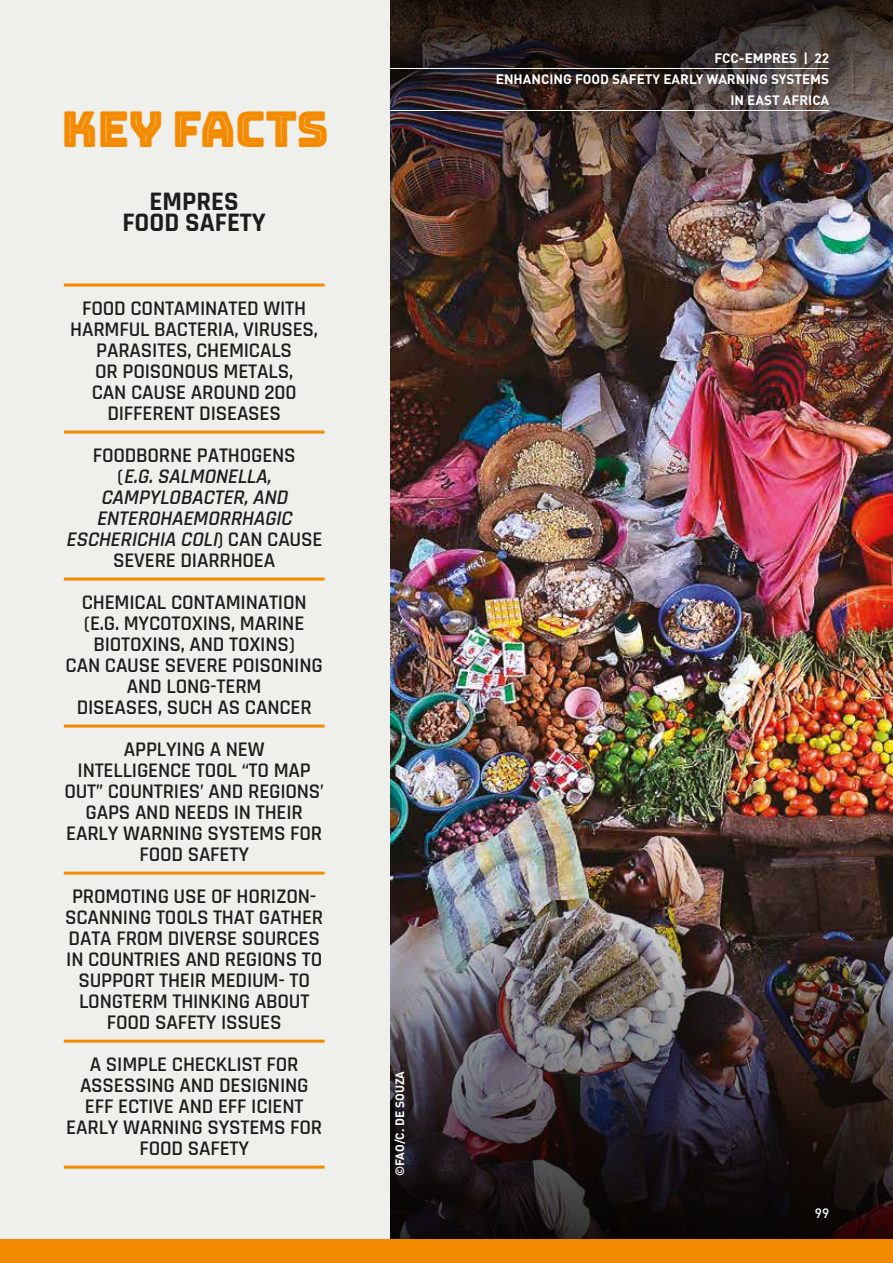
<style>
.page{position:relative;width:893px;height:1263px;background:#fff}
.page>*{position:absolute;margin:0;border:0;box-sizing:border-box;transform-origin:0 0}
.t1{font:49.5px "Bungee Inline";letter-spacing:-.02em;color:#f38a00}
.t2{font:700 27px/21px "Rajdhani";color:#1d1d1b;text-align:right}
.t3{font:600 21px "Rajdhani";letter-spacing:-.01em;color:#1d1d1b}
.t4{font:italic 600 21px "Rajdhani";color:#1d1d1b}
.t5{font:700 13.5px/21px "DIN";color:#fff;text-align:right}
.t6{font:500 13.5px "DIN";color:#fff}
.t7{font:700 12px "DIN";color:#fff}
.s1{font-style:normal}
</style>
<div class="page">
<img style="left:390px;top:210px;width:503px;height:630px">
<img style="left:390px;top:0;width:503px;height:210px">
<img style="left:390px;top:840px;width:503px;height:399px">
<div style="left:0;top:0;width:390px;height:1263px;background:#efefeb"></div>
<hr style="left:64px;top:284px;width:261px;height:3px;background:#f38a00">
<hr style="left:64px;top:431px;width:261px;height:3px;background:#f38a00">
<hr style="left:64px;top:578px;width:261px;height:3px;background:#f38a00">
<hr style="left:64px;top:725px;width:261px;height:3px;background:#f38a00">
<hr style="left:64px;top:872px;width:261px;height:3px;background:#f38a00">
<hr style="left:64px;top:1040px;width:261px;height:3px;background:#f38a00">
<hr style="left:64px;top:1166px;width:261px;height:3px;background:#f38a00">
<div style="left:0;top:1239px;width:893px;height:24px;background:#f38a00"></div>
<hr style="left:390px;top:68px;width:439px;height:1px;background:#fff">
<hr style="left:390px;top:110px;width:439px;height:1px;background:#fff">
<h1 class="t1" style="left:61px;top:101px;width:269px">KEY FACTS</h1>
<p class="t2" style="left:122px;top:192px;width:118px">EMPRES<br>FOOD SAFETY</p>
<p class="t3" style="left:82px;top:296px;width:21px">FOOD</p>
<p class="t3" style="left:130px;top:296px;width:12px">CONTAMINATED</p>
<p class="t3" style="left:263px;top:296px;width:12px">WITH</p>
<p class="t3" style="left:70px;top:317px;width:13px">HARMFUL</p>
<p class="t3" style="left:154px;top:317px;width:11px">BACTERIA</p>
<p class="t3" style="left:234px;top:317px;width:20px">, VIRUSES</p>
<p class="t3" style="left:314px;top:317px;width:6px">,</p>
<p class="t3" style="left:96px;top:338px;width:11px">PARASITES</p>
<p class="t3" style="left:187px;top:338px;width:21px">, CHEMICALS</p>
<p class="t3" style="left:95px;top:359px;width:39px">OR POISONOUS</p>
<p class="t3" style="left:224px;top:359px;width:12px">METALS</p>
<p class="t3" style="left:289px;top:359px;width:6px">,</p>
<p class="t3" style="left:92px;top:380px;width:12px">CAN</p>
<p class="t3" style="left:131px;top:380px;width:12px">CAUSE</p>
<p class="t3" style="left:191px;top:380px;width:13px">AROUND</p>
<p class="t3" style="left:265px;top:380px;width:33px">200</p>
<p class="t3" style="left:107px;top:401px;width:11px">DIFFERENT</p>
<p class="t3" style="left:199px;top:401px;width:11px">DISEASES</p>
<p class="t3" style="left:93px;top:443px;width:22px">FOODBORNE</p>
<p class="t3" style="left:197px;top:443px;width:12px">PATHOGENS</p>
<p class="t4" style="left:117px;top:464px;width:64px"><span class="s1">(</span>E.G.SALMONELLA</p>
<p class="t4" style="left:267px;top:464px;width:10px">,</p>
<p class="t4" style="left:101px;top:485px;width:24px">CAMPYLOBACTER</p>
<p class="t4" style="left:244px;top:485px;width:22px">,AND</p>
<p class="t4" style="left:96px;top:506px;width:22px">ENTEROHAEMORRHAGIC</p>
<p class="t4" style="left:66px;top:527px;width:21px">ESCHERICHIA</p>
<p class="t4" style="left:180px;top:527px;width:11px">COLI</p>
<p class="t3" style="left:217px;top:527px;width:23px">) CAN</p>
<p class="t3" style="left:267px;top:527px;width:12px">CAUSE</p>
<p class="t3" style="left:113px;top:548px;width:12px">SEVERE</p>
<p class="t3" style="left:181px;top:548px;width:12px">DIARRHOEA</p>
<p class="t3" style="left:82px;top:590px;width:23px">CHEMICAL</p>
<p class="t3" style="left:171px;top:590px;width:12px">CONTAMINATION</p>
<p class="t3" style="left:84px;top:611px;width:52px">(E.G. MYCOTOXINS</p>
<p class="t3" style="left:231px;top:611px;width:21px">, MARINE</p>
<p class="t3" style="left:93px;top:632px;width:11px">BIOTOXINS</p>
<p class="t3" style="left:181px;top:632px;width:21px">, AND</p>
<p class="t3" style="left:229px;top:632px;width:11px">TOXINS</p>
<p class="t3" style="left:289px;top:632px;width:8px">)</p>
<p class="t3" style="left:66px;top:653px;width:12px">CAN</p>
<p class="t3" style="left:105px;top:653px;width:12px">CAUSE</p>
<p class="t3" style="left:165px;top:653px;width:12px">SEVERE</p>
<p class="t3" style="left:232px;top:653px;width:11px">POISONING</p>
<p class="t3" style="left:127px;top:674px;width:13px">AND</p>
<p class="t3" style="left:166px;top:674px;width:12px">LONG</p>
<p class="t3" style="left:210px;top:674px;width:19px">-TERM</p>
<p class="t3" style="left:77px;top:695px;width:11px">DISEASES</p>
<p class="t3" style="left:158px;top:695px;width:21px">, SUCH</p>
<p class="t3" style="left:218px;top:695px;width:40px">AS CANCER</p>
<p class="t3" style="left:124px;top:737px;width:22px">APPLYING</p>
<p class="t3" style="left:210px;top:737px;width:30px">A NEW</p>
<p class="t3" style="left:78px;top:758px;width:11px">INTELLIGENCE</p>
<p class="t3" style="left:196px;top:758px;width:12px">TOOL</p>
<p class="t3" style="left:242px;top:758px;width:45px">“TO MAP</p>
<p class="t3" style="left:64px;top:779px;width:55px">OUT ” COUNTRIES</p>
<p class="t3" style="left:200px;top:779px;width:21px">’ AND</p>
<p class="t3" style="left:248px;top:779px;width:11px">REGIONS</p>
<p class="t3" style="left:320px;top:779px;width:5px">’</p>
<p class="t3" style="left:86px;top:800px;width:12px">GAPS</p>
<p class="t3" style="left:135px;top:800px;width:13px">AND</p>
<p class="t3" style="left:175px;top:800px;width:12px">NEEDS</p>
<p class="t3" style="left:234px;top:800px;width:33px">IN THEIR</p>
<p class="t3" style="left:66px;top:821px;width:12px">EARLY</p>
<p class="t3" style="left:123px;top:821px;width:13px">WARNING</p>
<p class="t3" style="left:207px;top:821px;width:12px">SYSTEMS</p>
<p class="t3" style="left:290px;top:821px;width:11px">FOR</p>
<p class="t3" style="left:139px;top:842px;width:12px">FOOD</p>
<p class="t3" style="left:188px;top:842px;width:11px">SAFETY</p>
<p class="t3" style="left:72px;top:884px;width:23px">PROMOTING</p>
<p class="t3" style="left:174px;top:884px;width:12px">USE</p>
<p class="t3" style="left:211px;top:884px;width:36px">OF HORI</p>
<p class="t3" style="left:276px;top:884px;width:42px">ZON-</p>
<p class="t3" style="left:65px;top:905px;width:12px">SCANNING</p>
<p class="t3" style="left:156px;top:905px;width:12px">TOOLS</p>
<p class="t3" style="left:213px;top:905px;width:12px">THAT</p>
<p class="t3" style="left:259px;top:905px;width:12px">GATHER</p>
<p class="t3" style="left:69px;top:926px;width:12px">DATA</p>
<p class="t3" style="left:116px;top:926px;width:12px">FROM</p>
<p class="t3" style="left:168px;top:926px;width:11px">DIVERSE</p>
<p class="t3" style="left:242px;top:926px;width:12px">SOURCES</p>
<p class="t3" style="left:66px;top:947px;width:33px">IN COUNTRIES</p>
<p class="t3" style="left:185px;top:947px;width:13px">AND</p>
<p class="t3" style="left:225px;top:947px;width:11px">REGIONS</p>
<p class="t3" style="left:302px;top:947px;width:11px">TO</p>
<p class="t3" style="left:78px;top:968px;width:12px">SUPPORT</p>
<p class="t3" style="left:159px;top:968px;width:11px">THEIR</p>
<p class="t3" style="left:211px;top:968px;width:12px">MEDIUM</p>
<p class="t3" style="left:278px;top:968px;width:22px">- TO</p>
<p class="t3" style="left:79px;top:989px;width:12px">LONGTERM</p>
<p class="t3" style="left:172px;top:989px;width:11px">THINKING</p>
<p class="t3" style="left:255px;top:989px;width:12px">ABOUT</p>
<p class="t3" style="left:107px;top:1010px;width:12px">FOOD</p>
<p class="t3" style="left:155px;top:1010px;width:11px">SAFETY</p>
<p class="t3" style="left:221px;top:1010px;width:11px">ISSUES</p>
<p class="t3" style="left:90px;top:1052px;width:27px">A SIMPLE</p>
<p class="t3" style="left:172px;top:1052px;width:11px">CHECKLIST</p>
<p class="t3" style="left:267px;top:1052px;width:11px">FOR</p>
<p class="t3" style="left:80px;top:1073px;width:12px">ASSESSING</p>
<p class="t3" style="left:179px;top:1073px;width:13px">AND</p>
<p class="t3" style="left:219px;top:1073px;width:11px">DESIGNING</p>
<p class="t3" style="left:85px;top:1094px;width:44px">EFF ECTIVE</p>
<p class="t3" style="left:178px;top:1094px;width:13px">AND</p>
<p class="t3" style="left:218px;top:1094px;width:43px">EFF ICIENT</p>
<p class="t3" style="left:66px;top:1115px;width:12px">EARLY</p>
<p class="t3" style="left:123px;top:1115px;width:13px">WARNING</p>
<p class="t3" style="left:207px;top:1115px;width:12px">SYSTEMS</p>
<p class="t3" style="left:290px;top:1115px;width:11px">FOR</p>
<p class="t3" style="left:139px;top:1136px;width:12px">FOOD</p>
<p class="t3" style="left:188px;top:1136px;width:11px">SAFETY</p>
<p class="t7" style="left:392px;top:1176px;width:106px;rotate:-90deg">©FAO/C. DE SOUZA</p>
<p class="t5" style="left:496px;top:47px;width:335px">FCC-EMPRES | 22<br>ENHANCING FOOD SAFETY EARLY WARNING SYSTEMS<br>IN EAST AFRICA</p>
<p class="t6" style="left:815px;top:1205px;width:16px">99</p>
</div>
